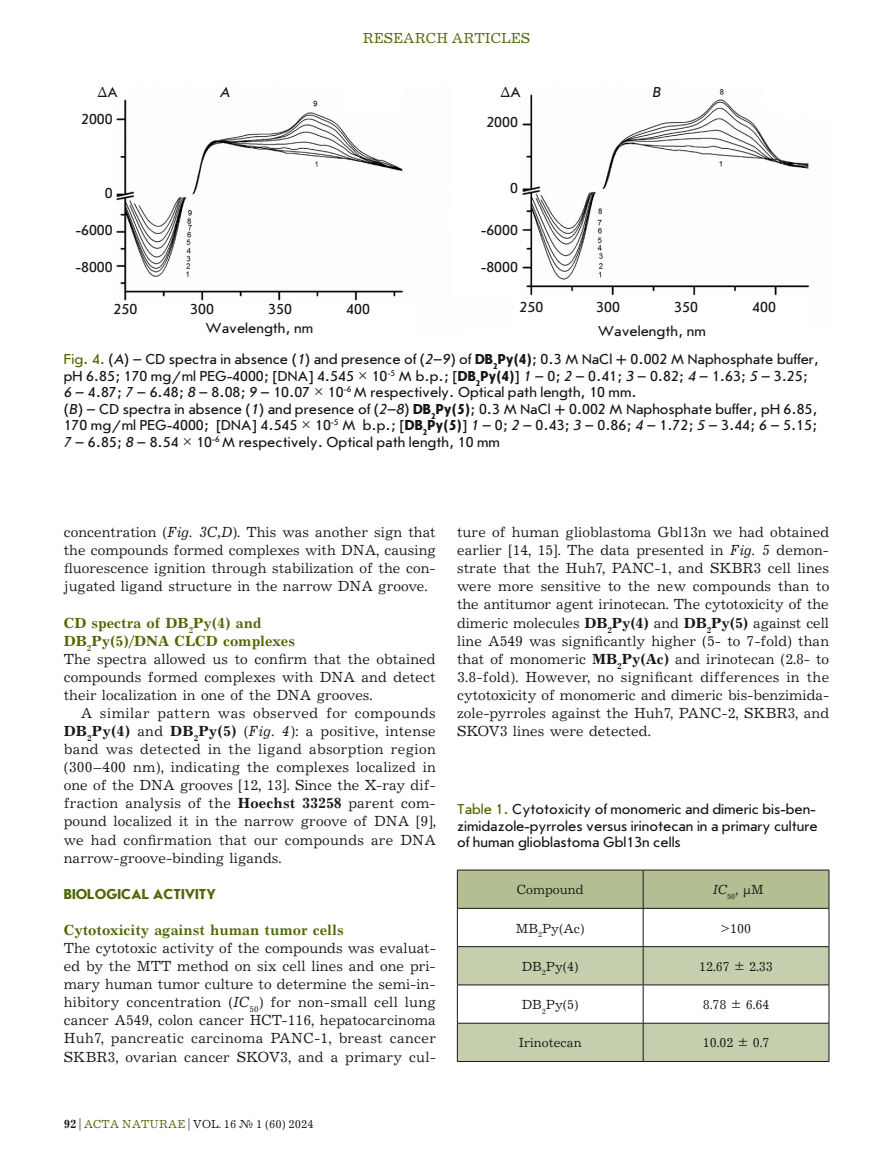
<style>
.page{position:relative;width:893px;height:1170px;background:#fff}
.page>*{position:absolute;margin:0;border:0;box-sizing:border-box;transform-origin:0 0}
.t1{font:15px/18px "Journal";color:#181716;text-align:justify}
.t2{font:15px/16.5px "Journal Sans C";color:#181716}
.t3{font:700 15px "Journal";color:#4e6804}
.t4{font:700 15px "Journal Sans C";color:#4e6804}
.t5{font:15px "Journal C";color:#4e6804}
.t6{font:italic 15px "Journal Sans C";color:#181716}
.t7{font:13.5px "Journal";color:#181716}
.t8{font:12px "Journal C";color:#181716}
.s1{font-family:"Journal Sans C"}
.s2{color:#4e6804}
.s3{font-style:italic}
.s4{font-weight:700}
.s5{font-family:"Newton C Pro"}
.s6{font-weight:700;color:#4e6804}
.s7{font-family:"Journal";font-weight:700}
</style>
<div class="page">
<img style="left:116px;top:88px;width:694px;height:213px">
<div style="left:458px;top:870px;width:371px;height:38px;background:#b3be92"></div>
<svg style="left:458px;top:947px;width:371px;height:114px;fill:#c5cead"></svg>
<hr style="left:643px;top:870px;width:1px;height:38px;background:#181716">
<hr style="left:643px;top:908px;width:1px;height:38px;background:#181716">
<hr style="left:457px;top:946px;width:186px;height:1px;background:#181716">
<hr style="left:643px;top:946px;width:186px;height:1px;background:#181716">
<hr style="left:643px;top:946px;width:1px;height:38px;background:#181716">
<hr style="left:457px;top:984px;width:186px;height:1px;background:#181716">
<hr style="left:643px;top:984px;width:186px;height:1px;background:#181716">
<hr style="left:643px;top:985px;width:1px;height:37px;background:#181716">
<hr style="left:457px;top:1022px;width:186px;height:1px;background:#181716">
<hr style="left:643px;top:1022px;width:186px;height:1px;background:#181716">
<hr style="left:643px;top:1023px;width:1px;height:38px;background:#181716">
<hr style="left:457px;top:908px;width:1px;height:38px;background:#181716">
<hr style="left:829px;top:908px;width:1px;height:38px;background:#181716">
<hr style="left:457px;top:946px;width:1px;height:38px;background:#181716">
<hr style="left:829px;top:946px;width:1px;height:38px;background:#181716">
<hr style="left:457px;top:985px;width:1px;height:37px;background:#181716">
<hr style="left:829px;top:985px;width:1px;height:37px;background:#181716">
<hr style="left:457px;top:1023px;width:1px;height:38px;background:#181716">
<hr style="left:829px;top:1023px;width:1px;height:38px;background:#181716">
<hr style="left:457px;top:1061px;width:186px;height:1px;background:#181716">
<hr style="left:643px;top:1061px;width:186px;height:1px;background:#181716">
<hr style="left:457px;top:869px;width:186px;height:1px;background:#181716">
<hr style="left:457px;top:870px;width:1px;height:38px;background:#181716">
<hr style="left:643px;top:869px;width:186px;height:1px;background:#181716">
<hr style="left:829px;top:870px;width:1px;height:38px;background:#181716">
<hr style="left:457px;top:908px;width:186px;height:1px;background:#181716">
<hr style="left:643px;top:908px;width:186px;height:1px;background:#181716">
<p class="t5" style="left:363px;top:31px;width:169px">RESEARCH ARTICLES</p>
<p class="t6" style="left:220px;top:84px;width:11px">А</p>
<p class="t6" style="left:653px;top:84px;width:10px">B</p>
<p class="t1" style="left:97px;top:84px;width:22px">∆<span class="s1">A</span></p>
<p class="t1" style="left:500px;top:84px;width:22px">∆<span class="s1">A</span></p>
<p class="t2" style="left:81px;top:111px;width:33px">2000</p>
<p class="t2" style="left:105px;top:185px;width:9px">0</p>
<p class="t2" style="left:76px;top:222px;width:38px">-6000</p>
<p class="t2" style="left:76px;top:259px;width:38px">-8000</p>
<p class="t2" style="left:486px;top:114px;width:33px">2000</p>
<p class="t2" style="left:510px;top:180px;width:9px">0</p>
<p class="t2" style="left:481px;top:222px;width:38px">-6000</p>
<p class="t2" style="left:481px;top:259px;width:38px">-8000</p>
<p class="t2" style="left:114px;top:301px;width:25px">250</p>
<p class="t2" style="left:190px;top:301px;width:25px">300</p>
<p class="t2" style="left:268px;top:301px;width:25px">350</p>
<p class="t2" style="left:346px;top:301px;width:25px">400</p>
<p class="t2" style="left:520px;top:299px;width:25px">250</p>
<p class="t2" style="left:596px;top:299px;width:25px">300</p>
<p class="t2" style="left:674px;top:299px;width:25px">350</p>
<p class="t2" style="left:752px;top:299px;width:25px">400</p>
<p class="t2" style="left:205px;top:320px;width:109px">Wavelength, nm</p>
<p class="t2" style="left:598px;top:323px;width:109px">Wavelength, nm</p>
<p class="t2" style="left:64px;top:351px;width:757px"><span class="s2">Fig. 4.</span> (<span class="s3">A</span>) – CD spectra in absence (<span class="s3">1</span>) and presence of (<span class="s3">2</span>–<span class="s3">9</span>) of <span class="s4">DB</span><sub>2</sub><span class="s4">Py(4)</span>; 0.3 M NaCl + 0.002 M Naphosphate buffer, pH 6.85; 170 mg/ml PEG-4000; [DNA] 4.545 <span class="s5">×</span> 10<sup>-5</sup> М b<span class="s3">.</span>p.; [<span class="s4">DB</span><sub>2</sub><span class="s4">Py(4)</span>] <span class="s3">1</span> – 0; <span class="s3">2</span> – 0.41; <span class="s3">3</span> – 0.82; <span class="s3">4</span> – 1.63; <span class="s3">5</span> – 3.25; <span class="s3">6</span> – 4.87; <span class="s3">7</span> – 6.48; <span class="s3">8</span> – 8.08; <span class="s3">9</span> – 10.07 <span class="s5">×</span> 10<sup>-6</sup> М respectively. Optical path length, 10 mm.<br>(<span class="s3">B</span>) – CD spectra in absence (<span class="s3">1</span>) and presence of (<span class="s3">2</span>–<span class="s3">8</span>) <span class="s4">DB</span><sub>2</sub><span class="s4">Py(5)</span>; 0.3 M NaCl + 0.002 M Naphosphate buffer, pH 6.85, 170 mg/ml PEG-4000; [DNA] 4.545 <span class="s5">×</span> 10<sup>-5</sup> М b.p.; [<span class="s4">DB</span><sub>2</sub><span class="s4">Py(5)</span>] <span class="s3">1</span> – 0; <span class="s3">2</span> – 0.43; <span class="s3">3</span> – 0.86; <span class="s3">4</span> – 1.72; <span class="s3">5</span> – 3.44; <span class="s3">6</span> – 5.15; <span class="s3">7</span> – 6.85; <span class="s3">8</span> – 8.54 <span class="s5">×</span> 10<sup>-6</sup> М respectively. Optical path length, 10 mm</p>
<p class="t1" style="left:64px;top:524px;width:374px">concentration (<span class="s3">Fig. 3C,D</span>). This was another sign that the compounds formed complexes with DNA, causing fluorescence ignition through stabilization of the con&shy;jugated ligand structure in the narrow DNA groove.</p>
<p class="t1" style="left:64px;top:614px;width:373px;text-align:left"><span class="s6">CD spectra of DB</span><sub>2</sub><span class="s6">Py(4) and<br>DB</span><sub>2</sub><span class="s6">Py(5)/DNA CLCD complexes<br></span>The spectra allowed us to confirm that the obtained compounds formed complexes with DNA and detect their localization in one of the DNA grooves.</p>
<p class="t1" style="left:64px;top:704px;width:374px;text-indent:17px">A similar pattern was observed for compounds <span class="s4">DB</span><sub>2</sub><span class="s4">Py(4)</span> and <span class="s4">DB</span><sub>2</sub><span class="s4">Py(5)</span> (<span class="s3">Fig. 4</span>): a positive, intense band was detected in the ligand absorption region (300–400 nm), indicating the complexes localized in one of the DNA grooves [12, 13]. Since the X-ray dif&shy;fraction analysis of the <span class="s4">Hoechst 33258</span> parent com&shy;pound localized it in the narrow groove of DNA [9], we had confirmation that our compounds are DNA narrow-groove-binding ligands.</p>
<p class="t4" style="left:64px;top:886px;width:154px">BIOLOGICAL ACTIVITY</p>
<p class="t3" style="left:64px;top:920px;width:281px">Cytotoxicity against human tumor cells</p>
<p class="t1" style="left:64px;top:939px;width:374px">The cytotoxic activity of the compounds was evaluat&shy;ed by the MTT method on six cell lines and one pri&shy;mary human tumor culture to determine the semi-in&shy;hibitory concentration (<span class="s3">IC</span><sub>50</sub>) for non-small cell lung cancer A549, colon cancer HCT-116, hepatocarcinoma Huh7, pancreatic carcinoma PANC-1, breast cancer SKBR3, ovarian cancer SKOV3, and a primary cul-</p>
<p class="t8" style="left:64px;top:1117px;width:251px"><span class="s7">92</span> | <span class="s2">ACTA NATURAE</span> | VOL. 16 № 1 (60) 2024</p>
<p class="t1" style="left:457px;top:524px;width:374px">ture of human glioblastoma Gbl13n we had obtained earlier [14, 15]. The data presented in <span class="s3">Fig. 5</span> demon&shy;strate that the Huh7, PANC-1, and SKBR3 cell lines were more sensitive to the new compounds than to the antitumor agent irinotecan. The cytotoxicity of the dimeric molecules <span class="s4">DB</span><sub>2</sub><span class="s4">Py(4)</span> and <span class="s4">DB</span><sub>2</sub><span class="s4">Py(5)</span> against cell line A549 was significantly higher (5- to 7-fold) than that of monomeric <span class="s4">MB</span><sub>2</sub><span class="s4">Py(Ac)</span> and irinotecan (2.8- to 3.8-fold). However, no significant differences in the cytotoxicity of monomeric and dimeric bis-benzimida&shy;zole-pyrroles against the Huh7, PANC-2, SKBR3, and SKOV3 lines were detected.</p>
<p class="t2" style="left:457px;top:801px;width:362px"><span class="s2">Table 1.</span> Cytotoxicity of monomeric and dimeric bis-ben&shy;zimidazole-pyrroles versus irinotecan in a primary culture of human glioblastoma Gbl13n cells</p>
<p class="t7" style="left:517px;top:882px;width:68px">Compound</p>
<p class="t7" style="left:713px;top:882px;width:52px"><span class="s3">IC</span><sub>50</sub>, μM</p>
<p class="t7" style="left:516px;top:920px;width:70px">MB<sub>2</sub>Py(Ac)</p>
<p class="t7" style="left:721px;top:920px;width:32px">&gt;100</p>
<p class="t7" style="left:522px;top:958px;width:58px">DB<sub>2</sub>Py(4)</p>
<p class="t7" style="left:699px;top:958px;width:75px">12.67 ± 2.33</p>
<p class="t7" style="left:522px;top:996px;width:58px">DB<sub>2</sub>Py(5)</p>
<p class="t7" style="left:703px;top:996px;width:68px">8.78 ± 6.64</p>
<p class="t7" style="left:519px;top:1035px;width:64px">Irinotecan</p>
<p class="t7" style="left:703px;top:1035px;width:68px">10.02 ± 0.7</p>
</div>
